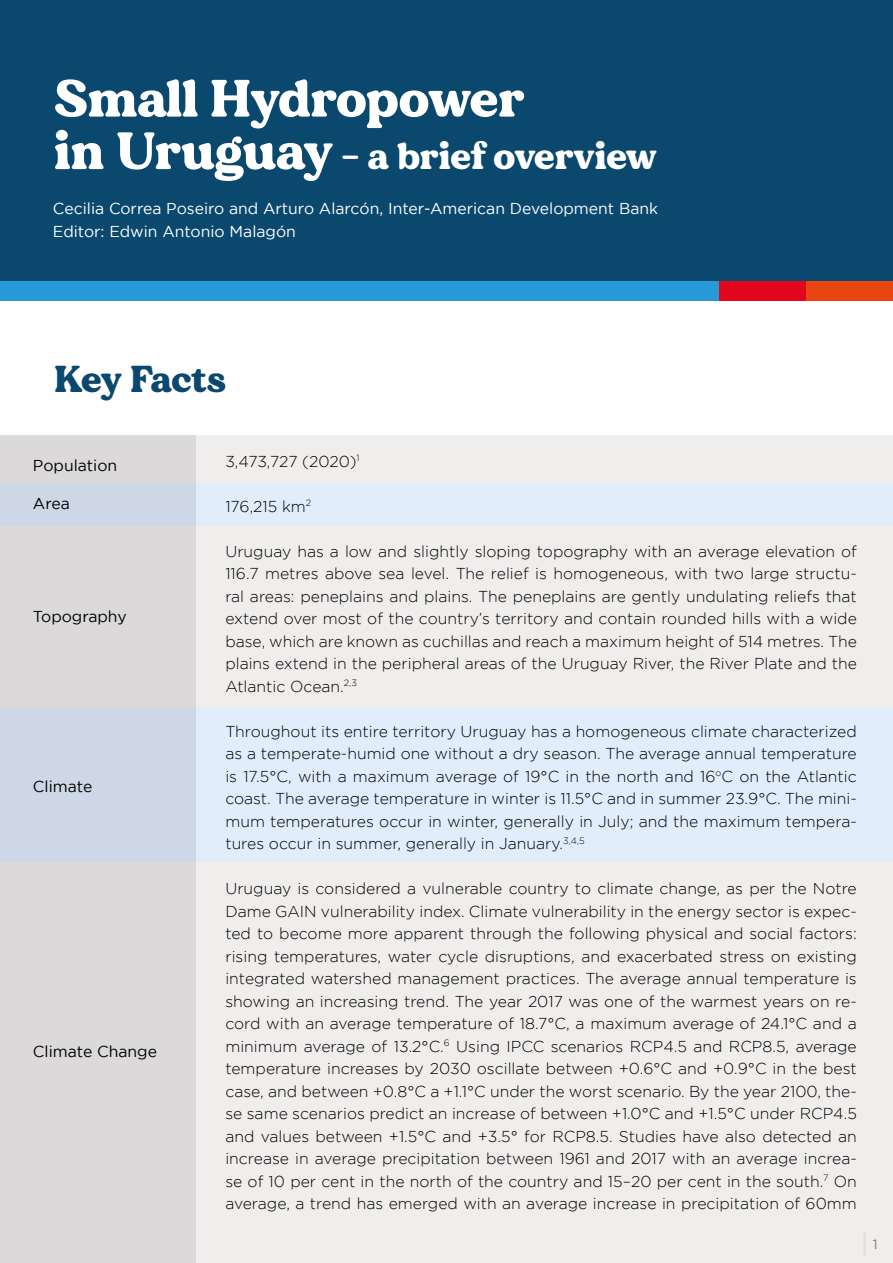
<style>
.page{position:relative;width:893px;height:1263px;background:#fff}
.page>*{position:absolute;margin:0;border:0;box-sizing:border-box;transform-origin:0 0}
.t1{font:52.5px "MADE Dillan";letter-spacing:-.01em;color:#fff}
.t2{font:37.5px "MADE Dillan";color:#fff}
.t3{font:37.5px "MADE Dillan";letter-spacing:-.01em;color:#0b486d}
.t4{font:300 15.75px/22.5px "Gotham";color:#000;text-align:justify}
.t5{font:15.75px "Gotham";color:#fff}
.t6{font:15.75px "Gotham";color:#000}
.t7{font:13.5px "Gotham";color:#827770}
.s1{font-size:52.5px}
</style>
<div class="page">
<div style="left:0;top:435px;width:893px;height:48px;background:#f0eeed"></div>
<div style="left:0;top:483px;width:893px;height:43px;background:#e1edfa"></div>
<div style="left:0;top:707px;width:893px;height:156px;background:#e1edfa"></div>
<div style="left:0;top:526px;width:893px;height:181px;background:#f0eeed"></div>
<div style="left:0;top:863px;width:893px;height:400px;background:#f0eeed"></div>
<div style="left:0;top:435px;width:195px;height:48px;background:#dbd9da"></div>
<div style="left:0;top:483px;width:195px;height:43px;background:#cdd7e6"></div>
<div style="left:0;top:707px;width:195px;height:156px;background:#cdd7e6"></div>
<div style="left:0;top:526px;width:195px;height:181px;background:#dbd9da"></div>
<div style="left:0;top:863px;width:195px;height:400px;background:#dbd9da"></div>
<hr style="left:863px;top:1231px;width:3px;height:25px;background:#dfdede">
<div style="left:0;top:0;width:893px;height:281px;background:#0b486d"></div>
<div style="left:0;top:281px;width:719px;height:20px;background:#2699d6"></div>
<div style="left:806px;top:281px;width:87px;height:20px;background:#e84610"></div>
<div style="left:719px;top:281px;width:87px;height:20px;background:#e2071e"></div>
<p class="t1" style="left:54px;top:65px;width:472px">Small Hydropower</p>
<p class="t2" style="left:54px;top:132px;width:604px"><span class="s1">in Uruguay</span> - a brief overview</p>
<p class="t5" style="left:53px;top:200px;width:607px">Cecilia Correa Poseiro and Arturo Alarcón, Inter-American Development Bank</p>
<p class="t5" style="left:53px;top:222px;width:244px">Editor: Edwin Antonio Malagón</p>
<p class="t3" style="left:54px;top:356px;width:174px">Key Facts</p>
<p class="t6" style="left:33px;top:456px;width:86px">Population</p>
<p class="t6" style="left:33px;top:494px;width:38px">Area</p>
<p class="t6" style="left:33px;top:608px;width:95px">Topography</p>
<p class="t6" style="left:33px;top:778px;width:61px">Climate</p>
<p class="t6" style="left:33px;top:1042px;width:126px">Climate Change</p>
<p class="t4" style="left:225px;top:449px;width:136px">3,473,727 (2020)<sup>1</sup></p>
<p class="t4" style="left:225px;top:494px;width:87px">176,215 km<sup>2</sup></p>
<p class="t4" style="left:225px;top:539px;width:633px">Uruguay has a low and slightly sloping topography with an average elevation of 116.7 metres above sea level. The relief is homogeneous, with two large structu&shy;ral areas: peneplains and plains. The peneplains are gently undulating reliefs that extend over most of the country’s territory and contain rounded hills with a wide base, which are known as cuchillas and reach a maximum height of 514 metres. The plains extend in the peripheral areas of the Uruguay River, the River Plate and the Atlantic Ocean.<sup>2,3</sup></p>
<p class="t4" style="left:225px;top:719px;width:633px">Throughout its entire territory Uruguay has a homogeneous climate characterized as a temperate-humid one without a dry season. The average annual temperature is 17.5°C, with a maximum average of 19°C in the north and 16<sup>o</sup>C on the Atlantic coast. The average temperature in winter is 11.5°C and in summer 23.9°C. The mini&shy;mum temperatures occur in winter, generally in July; and the maximum tempera&shy;tures occur in summer, generally in January.<sup>3,4,5</sup></p>
<p class="t4" style="left:225px;top:877px;width:633px">Uruguay is considered a vulnerable country to climate change, as per the Notre Dame GAIN vulnerability index. Climate vulnerability in the energy sector is expec&shy;ted to become more apparent through the following physical and social factors: rising temperatures, water cycle disruptions, and exacerbated stress on existing integrated watershed management practices. The average annual temperature is showing an increasing trend. The year 2017 was one of the warmest years on re&shy;cord with an average temperature of 18.7°C, a maximum average of 24.1°C and a minimum average of 13.2°C.<sup>6</sup> Using IPCC scenarios RCP4.5 and RCP8.5, average temperature increases by 2030 oscillate between +0.6°C and +0.9°C in the best case, and between +0.8°C a +1.1°C under the worst scenario. By the year 2100, the&shy;se same scenarios predict an increase of between +1.0°C and +1.5°C under RCP4.5 and values between +1.5°C and +3.5° for RCP8.5. Studies have also detected an increase in average precipitation between 1961 and 2017 with an average increa&shy;se of 10 per cent in the north of the country and 15–20 per cent in the south.<sup>7</sup> On average, a trend has emerged with an average increase in precipitation of 60mm</p>
<p class="t7" style="left:873px;top:1236px;width:6px">1</p>
</div>
